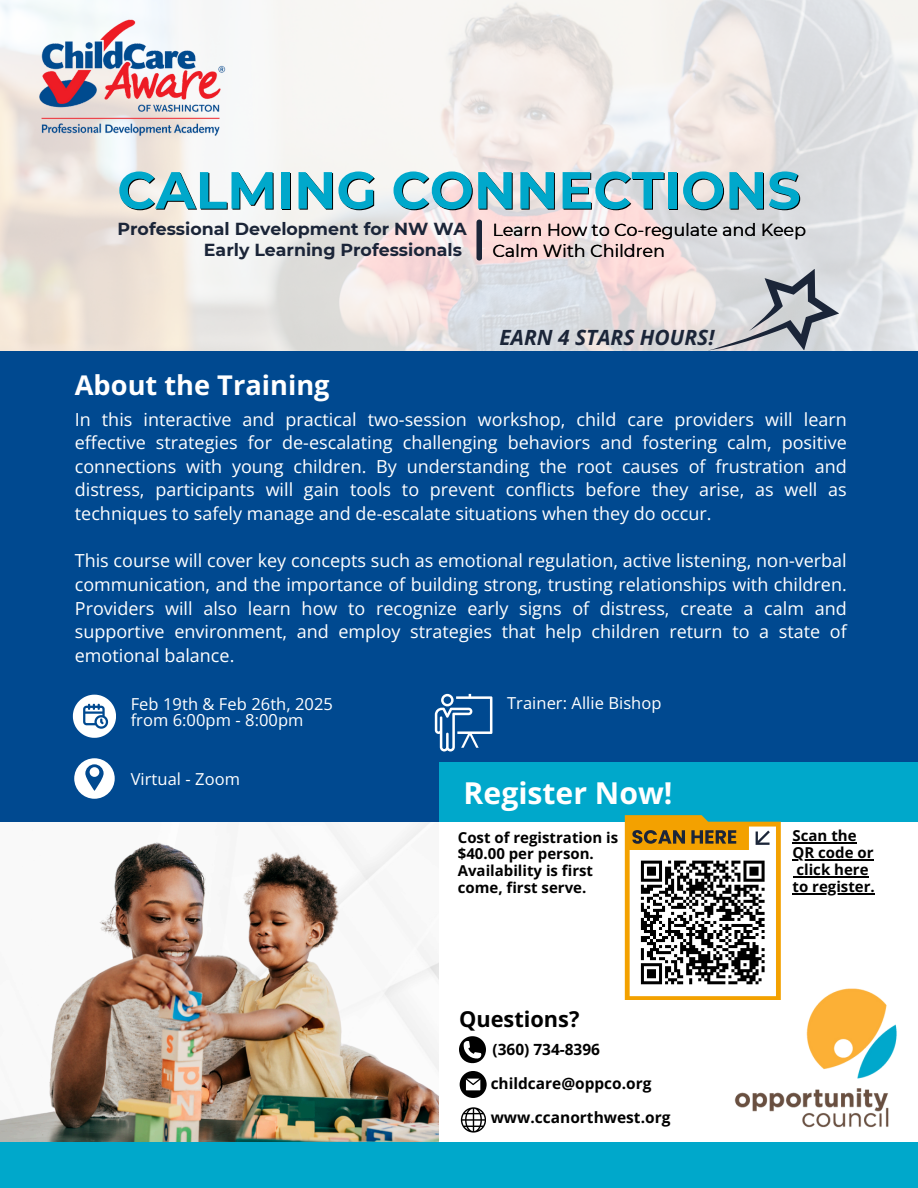
<style>
.page{position:relative;width:918px;height:1188px;background:#fff}
.page>*{position:absolute;margin:0;border:0;box-sizing:border-box;transform-origin:0 0}
.t1{font:700 52.2px "Montserrat";color:#00a8cb}
.t2{font:700 30.15px "Open Sans";color:#fff}
.t3{font:700 27.15px "Open Sans";color:#fff}
.t4{font:700 21.75px "Open Sans";color:#000}
.t5{font:italic 700 21px "Open Sans";color:#1b2538}
.t6{font:18px/23.7px "Open Sans";color:#fff;text-align:justify}
.t7{font:700 17.4px/21.3px "Montserrat";color:#1b2538;text-align:right}
.t8{font:17.4px "Montserrat";color:#000}
.t9{font:16.5px/15.8px "Open Sans";letter-spacing:.005em;color:#fff}
.t10{font:700 15.45px "Open Sans";color:#000}
.t11{font:700 15px/16.8px "Open Sans";color:#000}
</style>
<div class="page">
<svg style="left:0;top:0;width:918px;height:351px"></svg>
<div style="left:0;top:351px;width:918px;height:471px;background:#004990"></div>
<img style="left:0;top:822px;width:439px;height:320px">
<div style="left:439px;top:763px;width:479px;height:59px;background:#00a8cb"></div>
<img style="left:36px;top:18px;width:190px;height:118px">
<svg style="left:461px;top:1107px;width:25px;height:25px"></svg>
<svg style="left:460px;top:1071px;width:27px;height:27px"></svg>
<svg style="left:73px;top:695px;width:43px;height:42px"></svg>
<svg style="left:74px;top:758px;width:41px;height:41px"></svg>
<svg style="left:625px;top:815px;width:156px;height:185px"></svg>
<svg style="left:459px;top:1036px;width:27px;height:28px"></svg>
<img style="left:727px;top:979px;width:170px;height:149px">
<svg style="left:435px;top:694px;width:57px;height:57px"></svg>
<div style="left:0;top:1142px;width:918px;height:46px;background:#00a8cb"></div>
<svg style="left:703px;top:267px;width:138px;height:84px;background:#bcbfc3"></svg>
<svg style="left:476px;top:220px;width:6px;height:41px"></svg>
<hr style="left:793px;top:842px;width:64px;height:1px;background:#000">
<hr style="left:793px;top:859px;width:81px;height:1px;background:#000">
<hr style="left:796px;top:876px;width:73px;height:1px;background:#000">
<hr style="left:793px;top:893px;width:82px;height:1px;background:#000">
<h6 class="t1" style="left:117px;top:158px;width:685px">CALMING CONNECTIONS</h6>
<p class="t7" style="left:117px;top:218px;width:351px">Professional Development for NW WA<br>Early Learning Professionals</p>
<p class="t8" style="left:492px;top:219px;width:315px">Learn How to Co-regulate and Keep</p>
<p class="t8" style="left:492px;top:240px;width:174px">Calm With Children</p>
<h6 class="t3" style="left:75px;top:366px;width:256px">About the Training</h6>
<p class="t5" style="left:500px;top:323px;width:216px">EARN 4 STARS HOURS!</p>
<p class="t6" style="left:75px;top:407px;width:773px">In this interactive and practical two-session workshop, child care providers will learn effective strategies for de-escalating challenging behaviors and fostering calm, positive connections with young children. By understanding the root causes of frustration and distress, participants will gain tools to prevent conflicts before they arise, as well as techniques to safely manage and de-escalate situations when they do occur.</p>
<p class="t6" style="left:75px;top:548px;width:773px">This course will cover key concepts such as emotional regulation, active listening, non-verbal communication, and the importance of building strong, trusting relationships with children.<br>Providers will also learn how to recognize early signs of distress, create a calm and supportive environment, and employ strategies that help children return to a state of emotional balance.</p>
<p class="t9" style="left:131px;top:696px;width:204px">Feb 19th &amp; Feb 26th, 2025 from 6:00pm - 8:00pm</p>
<h6 class="t9" style="left:131px;top:770px;width:111px">Virtual - Zoom</h6>
<p class="t9" style="left:507px;top:695px;width:156px">Trainer: Allie Bishop</p>
<h2 class="t2" style="left:464px;top:771px;width:210px">Register Now!</h2>
<h1 class="t11" style="left:458px;top:828px;width:162px">Cost of registration is $40.00 per person.<br>Availability is first come, first serve.</h1>
<h5 class="t4" style="left:459px;top:1004px;width:122px">Questions?</h5>
<h3 class="t10" style="left:492px;top:1039px;width:109px">(360) 734-8396</h3>
<p class="t10" style="left:491px;top:1073px;width:162px">childcare@oppco.org</p>
<h6 class="t10" style="left:491px;top:1107px;width:181px">www.ccanorthwest.org</h6>
<h6 class="t11" style="left:793px;top:827px;width:65px">Scan the</h6>
<p class="t11" style="left:793px;top:844px;width:83px">QR code or</p>
<h6 class="t11" style="left:796px;top:861px;width:74px">click here</h6>
<h2 class="t11" style="left:793px;top:878px;width:84px">to register.</h2>
</div>
